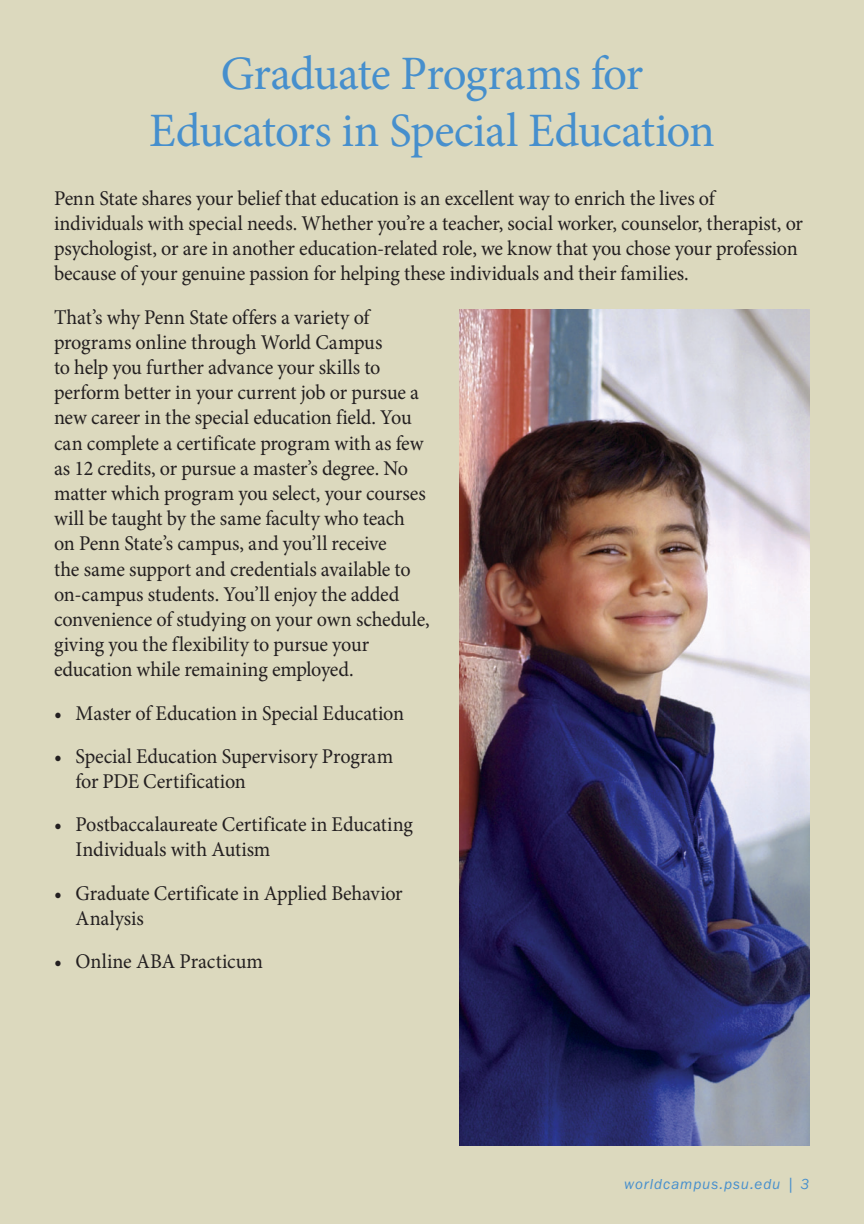
<style>
.page{position:relative;width:864px;height:1224px;background:#dcd9be}
.page>*{position:absolute;margin:0;border:0;box-sizing:border-box;transform-origin:0 0}
.t1{font:48px/57.6px "Minion Pro";letter-spacing:-.02em;color:#468fcd;text-align:center}
.t2{font:21px/25.2px "Minion Pro";letter-spacing:-.01em;color:#231f20;scale:.96 1}
.t3{font:italic 15px "ITC Franklin Gothic Std";letter-spacing:.06em;color:#468fcd}
</style>
<div class="page">
<img style="left:459px;top:310px;width:350px;height:836px">
<h1 class="t1" style="left:149px;top:45px;width:567px">Graduate Programs for<br>Educators in Special Education</h1>
<p class="t2" style="left:54px;top:186px;width:782px">Penn State shares your belief that education is an excellent way to enrich the lives of individuals with special needs. Whether you’re a teacher, social worker, counselor, therapist, or psychologist, or are in another education-related role, we know that you chose your profession because of your genuine passion for helping these individuals and their families.</p>
<p class="t2" style="left:54px;top:304px;width:393px">That’s why Penn State offers a variety of programs online through World Campus<br>to help you further advance your skills to perform better in your current job or pursue a new career in the special education field. You can complete a certificate program with as few as 12 credits, or pursue a master’s degree. No matter which program you select, your courses will be taught by the same faculty who teach on Penn State’s campus, and you’ll receive<br>the same support and credentials available to on-campus students. You’ll enjoy the added convenience of studying on your own schedule, giving you the flexibility to pursue your education while remaining employed.</p>
<p class="t2" style="left:54px;top:700px;width:366px">• Master of Education in Special Education</p>
<p class="t2" style="left:76px;top:744px;width:332px;text-indent:-22px">• Special Education Supervisory Program for PDE Certification</p>
<p class="t2" style="left:76px;top:812px;width:353px;text-indent:-22px">• Postbaccalaureate Certificate in Educating<br>Individuals with Autism</p>
<p class="t2" style="left:76px;top:880px;width:342px;text-indent:-22px">• Graduate Certificate in Applied Behavior<br>Analysis</p>
<p class="t2" style="left:54px;top:949px;width:219px">• Online ABA Practicum</p>
<p class="t3" style="left:624px;top:1176px;width:187px">worldcampus.psu.edu | 3</p>
</div>
